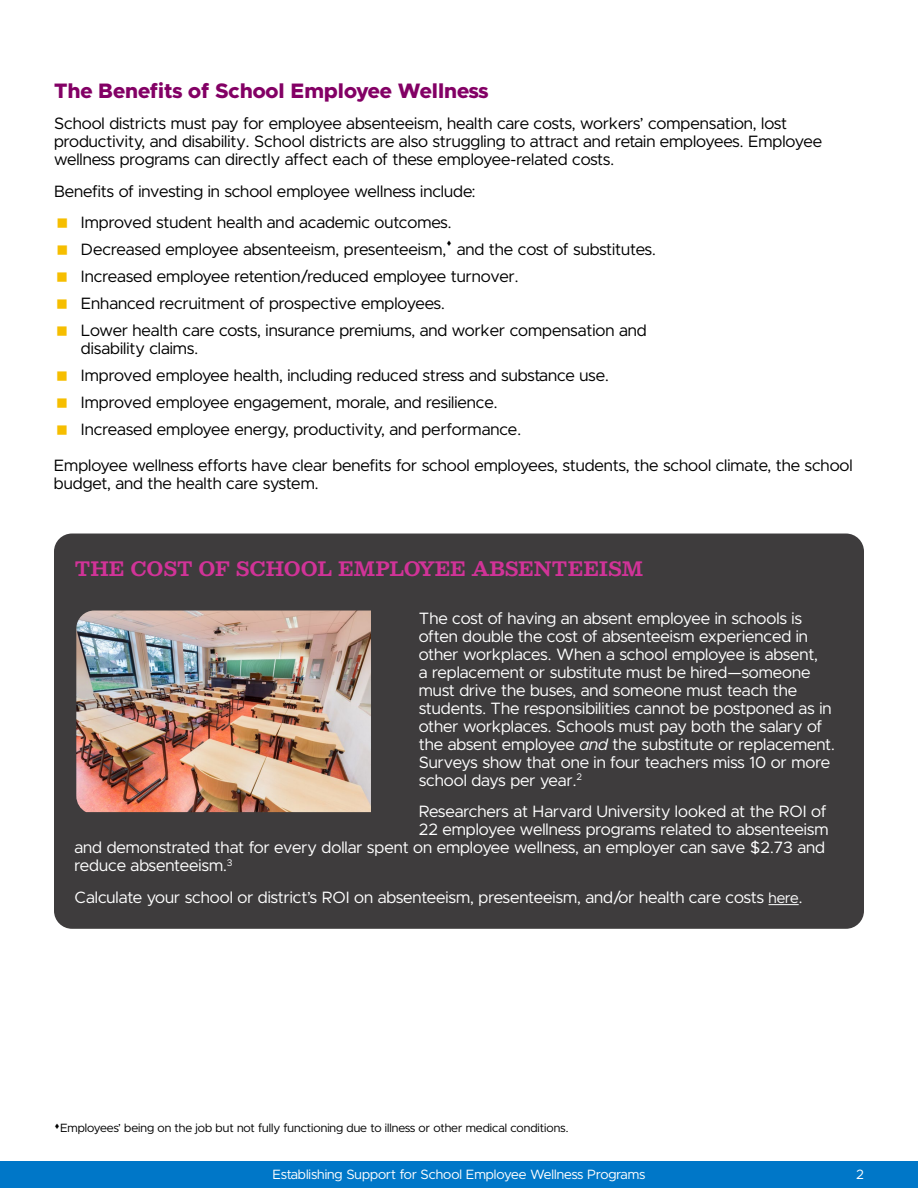
<style>
.page{position:relative;width:918px;height:1188px;background:#fff}
.page>*{position:absolute;margin:0;border:0;box-sizing:border-box;transform-origin:0 0}
.t1{font:800 21px "Metropolis";color:#830065}
.t2{font:700 19.5px "Besley";color:#d13398}
.t3{font:16.5px/27px "Metropolis";color:#000}
.t4{font:16.5px/18px "Metropolis";color:#fff}
.t5{font:13.5px "Metropolis";color:#fff}
.t6{font:12px "Metropolis";color:#000}
.s1{font-style:italic}
.s2{font-size:15px}
</style>
<div class="page">
<div style="left:0;top:1161px;width:918px;height:27px;background:#0077c8"></div>
<div style="left:54px;top:534px;width:810px;height:395px;background:#3e3c3d;border-radius:18px"></div>
<hr style="left:769px;top:904px;width:30px;height:1px;background:#fff">
<img style="left:76px;top:611px;width:295px;height:201px">
<p class="t1" style="left:54px;top:77px;width:436px">The Benefits of School Employee Wellness</p>
<p class="t3" style="left:54px;top:115px;width:770px;line-height:18px">School districts must pay for employee absenteeism, health care costs, workers’ compensation, lost productivity, and disability. School districts are also struggling to attract and retain employees. Employee wellness programs can directly affect each of these employee-related costs.</p>
<p class="t3" style="left:54px;top:175px;width:423px;line-height:31.5px;text-align:center">Benefits of investing in school employee wellness include:<br>Improved student health and academic outcomes.</p>
<p class="t3" style="left:81px;top:236px;width:367px">Decreased employee absenteeism, presenteeism,</p>
<p class="t3" style="left:81px;top:236px;width:576px;text-indent:376px">and the cost of substitutes.<br>Increased employee retention/reduced employee turnover.<br>Enhanced recruitment of prospective employees.<br>Lower health care costs, insurance premiums, and worker compensation and</p>
<p class="t3" style="left:81px;top:335px;width:529px">disability claims.<br>Improved employee health, including reduced stress and substance use.<br>Improved employee engagement, morale, and resilience.<br>Increased employee energy, productivity, and performance.</p>
<p class="t3" style="left:54px;top:456px;width:800px;line-height:18px">Employee wellness efforts have clear benefits for school employees, students, the school climate, the school budget, and the health care system.</p>
<p class="t2" style="left:75px;top:554px;width:570px">THE COST OF SCHOOL EMPLOYEE ABSENTEEISM</p>
<p class="t4" style="left:419px;top:609px;width:418px">The cost of having an absent employee in schools is often double the cost of absenteeism experienced in other workplaces. When a school employee is absent,<br>a replacement or substitute must be hired—someone must drive the buses, and someone must teach the students. The responsibilities cannot be postponed as in other workplaces. Schools must pay both the salary of the absent employee <span class="s1">and</span> the substitute or replacement.<br>Surveys show that one in four teachers miss 10 or more school days per year.<sup>2</sup></p>
<p class="t4" style="left:419px;top:802px;width:409px">Researchers at Harvard University looked at the ROI of</p>
<p class="t4" style="left:419px;top:820px;width:411px">22 employee wellness programs related to absenteeism</p>
<p class="t4" style="left:75px;top:838px;width:752px">and demonstrated that for every dollar spent on employee wellness, an employer can save $2.73 and</p>
<p class="t4" style="left:75px;top:856px;width:159px">reduce absenteeism.<sup>3</sup></p>
<p class="t4" style="left:75px;top:888px;width:729px">Calculate your school or district’s ROI on absenteeism, presenteeism, and/or health care costs <span class="s2">here</span>.</p>
<p class="t6" style="left:54px;top:1120px;width:516px">▲Employees’ being on the job but not fully functioning due to illness or other medical conditions.</p>
<p class="t5" style="left:273px;top:1166px;width:374px">Establishing Support for School Employee Wellness Programs</p>
<p class="t5" style="left:856px;top:1166px;width:9px">2</p>
</div>
